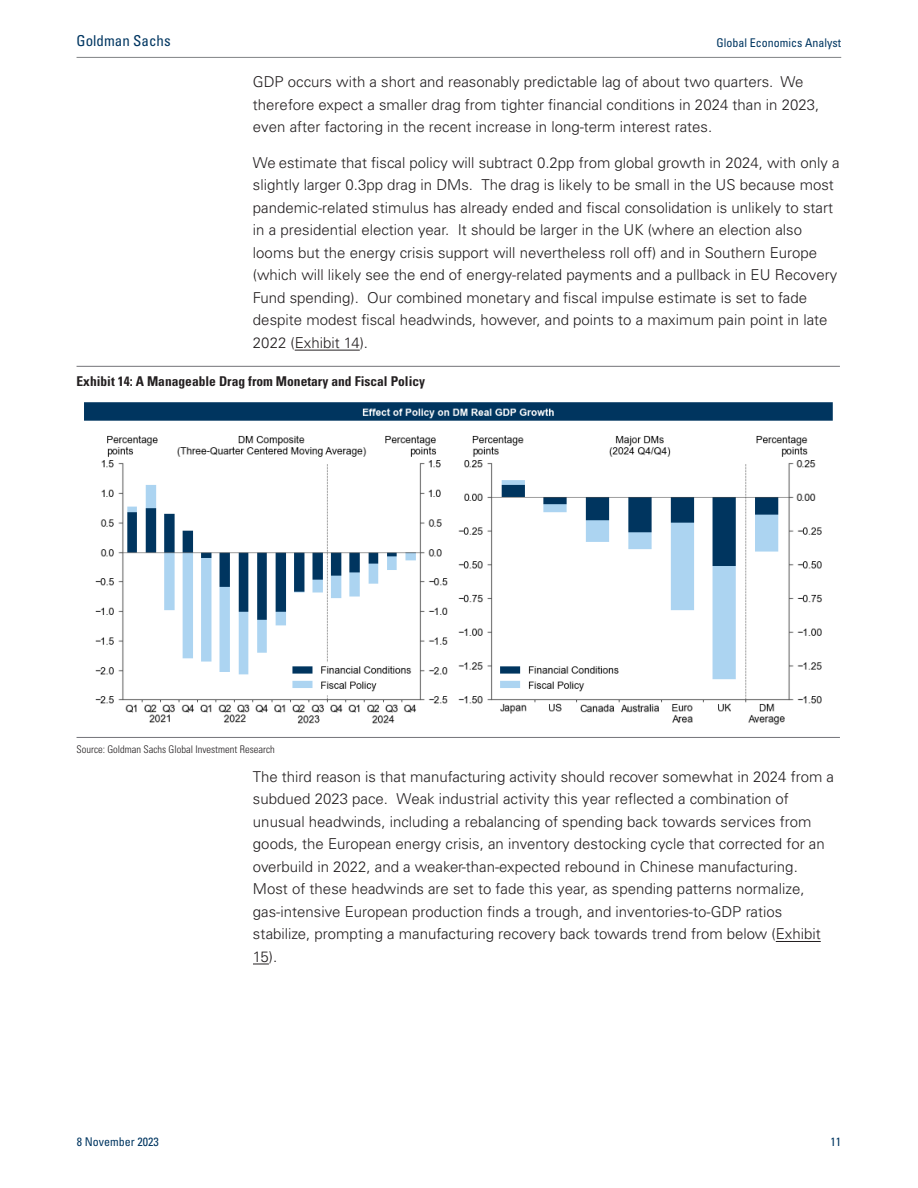
<style>
.page{position:relative;width:918px;height:1188px;background:#fff}
.page>*{position:absolute;margin:0;border:0;box-sizing:border-box;transform-origin:0 0}
.t1{font:300 15px/22.5px "Univers LT Std";color:#231f20}
.t2{font:condensed 15px "Univers LT Std";color:#003661}
.t3{font:700 condensed 13.5px "Univers LT Std";color:#231f20}
.t4{font:condensed 12px "Univers LT Std";color:#003661}
.t5{font:300 condensed 10.5px "Univers LT Std";color:#231f20}
</style>
<div class="page">
<hr style="left:77px;top:366px;width:763px;height:1px;background:#737378">
<img style="left:84px;top:402px;width:749px;height:323px">
<hr style="left:77px;top:737px;width:763px;height:1px;background:#737378">
<hr style="left:77px;top:57px;width:764px;height:1px;background:#808285">
<hr style="left:295px;top:350px;width:65px;height:1px;background:#231f20">
<hr style="left:776px;top:941px;width:45px;height:1px;background:#231f20">
<svg style="left:253px;top:964px;width:16px;height:1px"></svg>
<p class="t2" style="left:77px;top:35px;width:96px">Goldman Sachs</p>
<p class="t4" style="left:717px;top:38px;width:126px">Global Economics Analyst</p>
<p class="t1" style="left:253px;top:72px;width:568px">GDP occurs with a short and reasonably predictable lag of about two quarters. We therefore expect a smaller drag from tighter financial conditions in 2024 than in 2023, even after factoring in the recent increase in long-term interest rates.</p>
<p class="t1" style="left:253px;top:152px;width:588px">We estimate that fiscal policy will subtract 0.2pp from global growth in 2024, with only a slightly larger 0.3pp drag in DMs. The drag is likely to be small in the US because most pandemic-related stimulus has already ended and fiscal consolidation is unlikely to start in a presidential election year. It should be larger in the UK (where an election also looms but the energy crisis support will nevertheless roll off) and in Southern Europe (which will likely see the end of energy-related payments and a pullback in EU Recovery Fund spending). Our combined monetary and fiscal impulse estimate is set to fade despite modest fiscal headwinds, however, and points to a maximum pain point in late 2022 (Exhibit 14).</p>
<p class="t3" style="left:77px;top:376px;width:350px">Exhibit 14: A Manageable Drag from Monetary and Fiscal Policy</p>
<p class="t5" style="left:77px;top:745px;width:200px">Source: Goldman Sachs Global Investment Research</p>
<p class="t1" style="left:253px;top:766px;width:583px">The third reason is that manufacturing activity should recover somewhat in 2024 from a subdued 2023 pace. Weak industrial activity this year reflected a combination of unusual headwinds, including a rebalancing of spending back towards services from goods, the European energy crisis, an inventory destocking cycle that corrected for an overbuild in 2022, and a weaker-than-expected rebound in Chinese manufacturing.<br>Most of these headwinds are set to fade this year, as spending patterns normalize, gas-intensive European production finds a trough, and inventories-to-GDP ratios stabilize, prompting a manufacturing recovery back towards trend from below (Exhibit 15).</p>
<p class="t4" style="left:77px;top:1137px;width:83px">8 November 2023</p>
<p class="t4" style="left:831px;top:1137px;width:12px">11</p>
</div>
